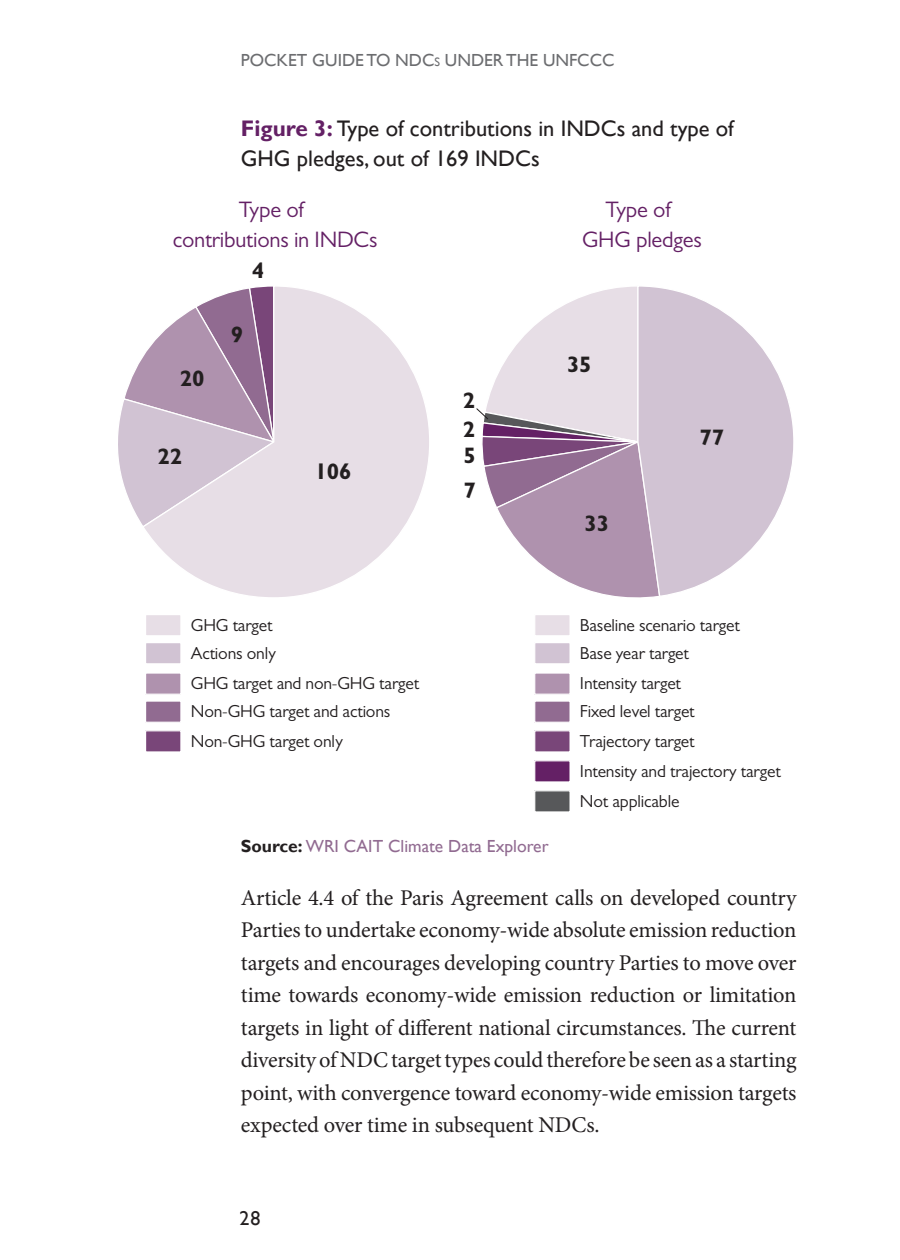
<style>
.page{position:relative;width:900px;height:1260px;background:#fff}
.page>*{position:absolute;margin:0;border:0;box-sizing:border-box;transform-origin:0 0}
.t1{font:22.5px/32.5px "Minion Pro";letter-spacing:-.01em;color:#231f20;text-align:justify}
.t2{font:22.5px/30px "Gill Sans";color:#231f20}
.t3{font:22.5px/30px "Gill Sans MT Pro";letter-spacing:-.01em;color:#642065;text-align:center}
.t4{font:700 22.5px "Gill Sans MT Pro";letter-spacing:-.01em;color:#231f20}
.t5{font:20px "Gill Sans";color:#231f20}
.t6{font:17.5px/28px "Gill Sans MT Pro";letter-spacing:-.01em;color:#231f20}
.t7{font:17.5px "Gill Sans";color:#916b91}
.t8{font:17.5px "Gill Sans";color:#6c6d70}
.s1{font-size:12.25px}
.s2{font-weight:700;color:#642065}
.s3{font-weight:700;color:#231f20}
</style>
<div class="page">
<svg style="left:118px;top:361px;width:23px;height:161px"></svg>
<svg style="left:141px;top:286px;width:288px;height:311px"></svg>
<svg style="left:661px;top:288px;width:133px;height:308px"></svg>
<div style="left:146px;top:615px;width:35px;height:21px;background:#e7dee6"></div>
<div style="left:145px;top:614px;width:37px;height:22px;border:1px solid #fff"></div>
<div style="left:146px;top:643px;width:35px;height:21px;background:#d1c3d3"></div>
<div style="left:145px;top:642px;width:37px;height:22px;border:1px solid #fff"></div>
<div style="left:146px;top:673px;width:35px;height:21px;background:#af92ae"></div>
<div style="left:145px;top:672px;width:37px;height:23px;border:1px solid #fff"></div>
<div style="left:146px;top:701px;width:35px;height:21px;background:#916b91"></div>
<div style="left:145px;top:700px;width:37px;height:23px;border:1px solid #fff"></div>
<div style="left:146px;top:731px;width:35px;height:21px;background:#794679"></div>
<div style="left:145px;top:730px;width:37px;height:23px;border:1px solid #fff"></div>
<div style="left:535px;top:615px;width:35px;height:21px;background:#e7dee6"></div>
<div style="left:534px;top:614px;width:37px;height:22px;border:1px solid #fff"></div>
<div style="left:535px;top:643px;width:35px;height:21px;background:#d1c3d3"></div>
<div style="left:534px;top:642px;width:37px;height:22px;border:1px solid #fff"></div>
<div style="left:535px;top:673px;width:35px;height:21px;background:#af92ae"></div>
<div style="left:534px;top:672px;width:37px;height:23px;border:1px solid #fff"></div>
<div style="left:535px;top:701px;width:35px;height:21px;background:#916b91"></div>
<div style="left:534px;top:700px;width:37px;height:23px;border:1px solid #fff"></div>
<div style="left:535px;top:731px;width:35px;height:21px;background:#794679"></div>
<div style="left:534px;top:730px;width:37px;height:23px;border:1px solid #fff"></div>
<div style="left:535px;top:761px;width:35px;height:21px;background:#642065"></div>
<div style="left:534px;top:760px;width:37px;height:23px;border:1px solid #fff"></div>
<div style="left:535px;top:791px;width:35px;height:21px;background:#57585a"></div>
<div style="left:534px;top:790px;width:37px;height:23px;border:1px solid #fff"></div>
<svg style="left:476px;top:286px;width:185px;height:312px"></svg>
<p class="t8" style="left:241px;top:50px;width:375px">POCKET GUIDE TO NDC<span class="s1">s</span> UNDER THE UNFCCC</p>
<p class="t2" style="left:241px;top:114px;width:495px"><span class="s2">Figure 3:</span> Type of contributions in INDCs and type of<br>GHG pledges, out of 169 INDCs</p>
<p class="t3" style="left:173px;top:194px;width:206px">Type of<br>contributions in INDCs</p>
<p class="t3" style="left:582px;top:194px;width:121px">Type of<br>GHG pledges</p>
<p class="t4" style="left:180px;top:364px;width:26px">20</p>
<p class="t4" style="left:157px;top:443px;width:26px">22</p>
<p class="t4" style="left:252px;top:257px;width:14px">4</p>
<p class="t4" style="left:231px;top:320px;width:14px">9</p>
<p class="t4" style="left:315px;top:458px;width:38px">106</p>
<p class="t4" style="left:463px;top:386px;width:14px">2</p>
<p class="t4" style="left:463px;top:415px;width:14px">2</p>
<p class="t4" style="left:464px;top:442px;width:14px">5</p>
<p class="t4" style="left:464px;top:476px;width:14px">7</p>
<p class="t6" style="left:191px;top:611px;width:87px">GHG target<br>Actions only</p>
<p class="t6" style="left:191px;top:669px;width:230px">GHG target and non-GHG target<br>Non-GHG target and actions</p>
<p class="t6" style="left:191px;top:727px;width:154px">Non-GHG target only</p>
<p class="t4" style="left:567px;top:350px;width:26px">35</p>
<p class="t4" style="left:585px;top:510px;width:26px">33</p>
<p class="t4" style="left:700px;top:424px;width:26px">77</p>
<p class="t6" style="left:580px;top:611px;width:161px">Baseline scenario target<br>Base year target</p>
<p class="t6" style="left:580px;top:669px;width:116px">Intensity target<br>Fixed level target</p>
<p class="t6" style="left:580px;top:726px;width:202px;line-height:30px">Trajectory target<br>Intensity and trajectory target<br>Not applicable</p>
<p class="t7" style="left:241px;top:836px;width:309px"><span class="s3">Source:</span> WRI CAIT Climate Data Explorer</p>
<p class="t1" style="left:241px;top:881px;width:557px">Article 4.4 of the Paris Agreement calls on developed country Parties to undertake economy-wide absolute emission reduction targets and encourages developing country Parties to move over time towards economy-wide emission reduction or limitation targets in light of different national circumstances. The current diversity of NDC target types could therefore be seen as a starting point, with convergence toward economy-wide emission targets expected over time in subsequent NDCs.</p>
<p class="t5" style="left:240px;top:1206px;width:23px">28</p>
</div>
